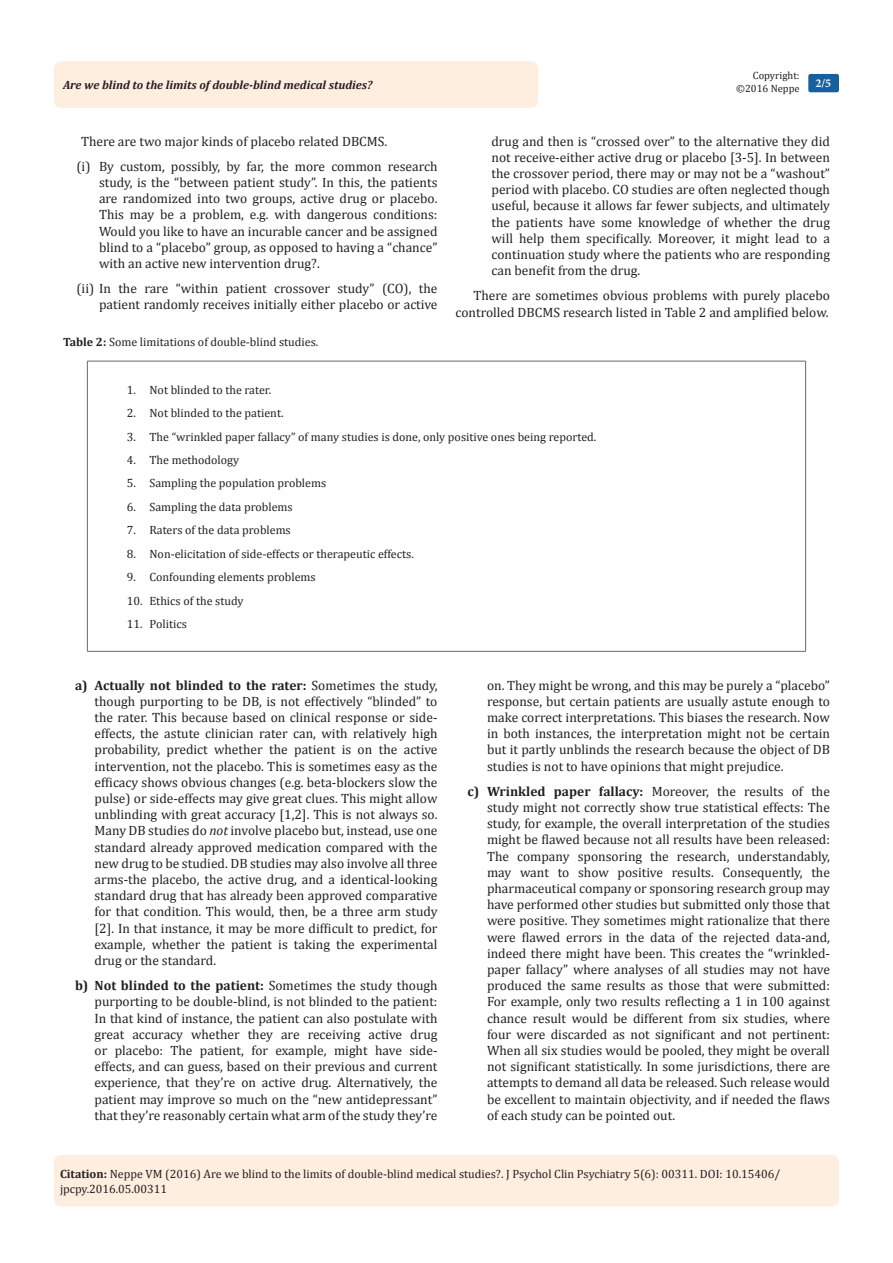
<style>
.page{position:relative;width:893px;height:1263px;background:#fff}
.page>*{position:absolute;margin:0;border:0;box-sizing:border-box;transform-origin:0 0}
.t1{font:13.5px/16.2px "Cambria";color:#231f20;text-align:justify}
.List_Paragraph{font:12px "Cambria";color:#231f20}
.Citation{font:12px/14.4px "Cambria";color:#231f20}
.t2{font:italic 700 12px "Cambria";color:#231f20}
.t3{font:700 12px "Minion Pro";color:#fff}
.t4{font:10.5px/12.6px "Cambria";color:#231f20;text-align:right}
.s1{font-weight:700}
.s2{font-style:italic}
</style>
<div class="page">
<div style="left:54px;top:61px;width:484px;height:47px;background:#feeee0;border-radius:8px"></div>
<div style="left:808px;top:74px;width:31px;height:18px;background:#18609d;border-radius:2px"></div>
<div style="left:54px;top:1155px;width:785px;height:51px;background:#feeee0;border-radius:7px"></div>
<hr style="left:87px;top:361px;width:719px;height:1px;background:#69696c">
<hr style="left:87px;top:361px;width:1px;height:290px;background:#69696c">
<hr style="left:805px;top:361px;width:1px;height:290px;background:#69696c">
<hr style="left:87px;top:651px;width:719px;height:1px;background:#69696c">
<p class="t4" style="left:736px;top:69px;width:65px">Copyright: ©2016 Neppe</p>
<p class="t2" style="left:63px;top:77px;width:311px">Are we blind to the limits of double-blind medical studies?</p>
<p class="t3" style="left:815px;top:75px;width:17px">2/5</p>
<p class="t1" style="left:81px;top:133px;width:308px">There are two major kinds of placebo related DBCMS.</p>
<p class="t1" style="left:99px;top:158px;width:340px;text-indent:-22px">(i) By custom, possibly, by far, the more common research study, is the “between patient study”. In this, the patients are randomized into two groups, active drug or placebo.<br>This may be a problem, e.g. with dangerous conditions:<br>Would you like to have an incurable cancer and be assigned blind to a “placebo” group, as opposed to having a “chance” with an active new intervention drug?.</p>
<p class="t1" style="left:76px;top:280px;width:362px;text-align:right">(ii) In the rare “within patient crossover study” (CO), the patient randomly receives initially either placebo or active</p>
<p class="t1" style="left:491px;top:133px;width:340px">drug and then is “crossed over” to the alternative they did not receive-either active drug or placebo [3-5]. In between the crossover period, there may or may not be a “washout” period with placebo. CO studies are often neglected though useful, because it allows far fewer subjects, and ultimately the patients have some knowledge of whether the drug will help them specifically. Moreover, it might lead to a continuation study where the patients who are responding can benefit from the drug.</p>
<p class="t1" style="left:455px;top:288px;width:376px;text-align:right">There are sometimes obvious problems with purely placebo controlled DBCMS research listed in Table 2 and amplified below.</p>
<p class="Citation" style="left:63px;top:335px;width:257px"><span class="s1">Table 2:</span> Some limitations of double-blind studies.</p>
<p class="List_Paragraph" style="left:127px;top:383px;width:146px">1. Not blinded to the rater.</p>
<p class="List_Paragraph" style="left:127px;top:406px;width:158px">2. Not blinded to the patient.</p>
<p class="List_Paragraph" style="left:127px;top:429px;width:471px">3. The “wrinkled paper fallacy” of many studies is done, only positive ones being reported.</p>
<p class="List_Paragraph" style="left:127px;top:453px;width:114px">4. The methodology</p>
<p class="List_Paragraph" style="left:127px;top:476px;width:201px">5. Sampling the population problems</p>
<p class="List_Paragraph" style="left:127px;top:500px;width:167px">6. Sampling the data problems</p>
<p class="List_Paragraph" style="left:127px;top:523px;width:165px">7. Raters of the data problems</p>
<p class="List_Paragraph" style="left:127px;top:546px;width:288px">8. Non-elicitation of side-effects or therapeutic effects.</p>
<p class="List_Paragraph" style="left:127px;top:570px;width:190px">9. Confounding elements problems</p>
<p class="List_Paragraph" style="left:127px;top:593px;width:118px">10. Ethics of the study</p>
<p class="List_Paragraph" style="left:127px;top:617px;width:61px">11. Politics</p>
<p class="t1" style="left:94px;top:677px;width:344px;text-indent:-20px"><span class="s1">a) Actually not blinded to the rater:</span> Sometimes the study, though purporting to be DB, is not effectively “blinded” to the rater. This because based on clinical response or side&shy;effects, the astute clinician rater can, with relatively high probability, predict whether the patient is on the active intervention, not the placebo. This is sometimes easy as the efficacy shows obvious changes (e.g. beta-blockers slow the pulse) or side-effects may give great clues. This might allow unblinding with great accuracy [1,2]. This is not always so.<br>Many DB studies do <span class="s2">not</span> involve placebo but, instead, use one standard already approved medication compared with the new drug to be studied. DB studies may also involve all three arms-the placebo, the active drug, and a identical-looking standard drug that has already been approved comparative for that condition. This would, then, be a three arm study [2]. In that instance, it may be more difficult to predict, for example, whether the patient is taking the experimental drug or the standard.</p>
<p class="t1" style="left:94px;top:977px;width:344px;text-indent:-20px"><span class="s1">b) Not blinded to the patient:</span> Sometimes the study though purporting to be double-blind, is not blinded to the patient:<br>In that kind of instance, the patient can also postulate with great accuracy whether they are receiving active drug or placebo: The patient, for example, might have side&shy;effects, and can guess, based on their previous and current experience, that they’re on active drug. Alternatively, the patient may improve so much on the “new antidepressant” that they’re reasonably certain what arm of the study they’re</p>
<p class="t1" style="left:487px;top:677px;width:344px">on. They might be wrong, and this may be purely a “placebo” response, but certain patients are usually astute enough to make correct interpretations. This biases the research. Now in both instances, the interpretation might not be certain but it partly unblinds the research because the object of DB studies is not to have opinions that might prejudice.</p>
<p class="t1" style="left:487px;top:783px;width:344px;text-indent:-20px"><span class="s1">c) Wrinkled paper fallacy:</span> Moreover, the results of the study might not correctly show true statistical effects: The study, for example, the overall interpretation of the studies might be flawed because not all results have been released:<br>The company sponsoring the research, understandably, may want to show positive results. Consequently, the pharmaceutical company or sponsoring research group may have performed other studies but submitted only those that were positive. They sometimes might rationalize that there were flawed errors in the data of the rejected data-and, indeed there might have been. This creates the “wrinkled&shy;paper fallacy” where analyses of all studies may not have produced the same results as those that were submitted:<br>For example, only two results reflecting a 1 in 100 against chance result would be different from six studies, where four were discarded as not significant and not pertinent:<br>When all six studies would be pooled, they might be overall not significant statistically. In some jurisdictions, there are attempts to demand all data be released. Such release would be excellent to maintain objectivity, and if needed the flaws of each study can be pointed out.</p>
<p class="Citation" style="left:60px;top:1167px;width:722px"><span class="s1">Citation:</span> Neppe VM (2016) Are we blind to the limits of double-blind medical studies?. J Psychol Clin Psychiatry 5(6): 00311. DOI: 10.15406/ jpcpy.2016.05.00311</p>
</div>
